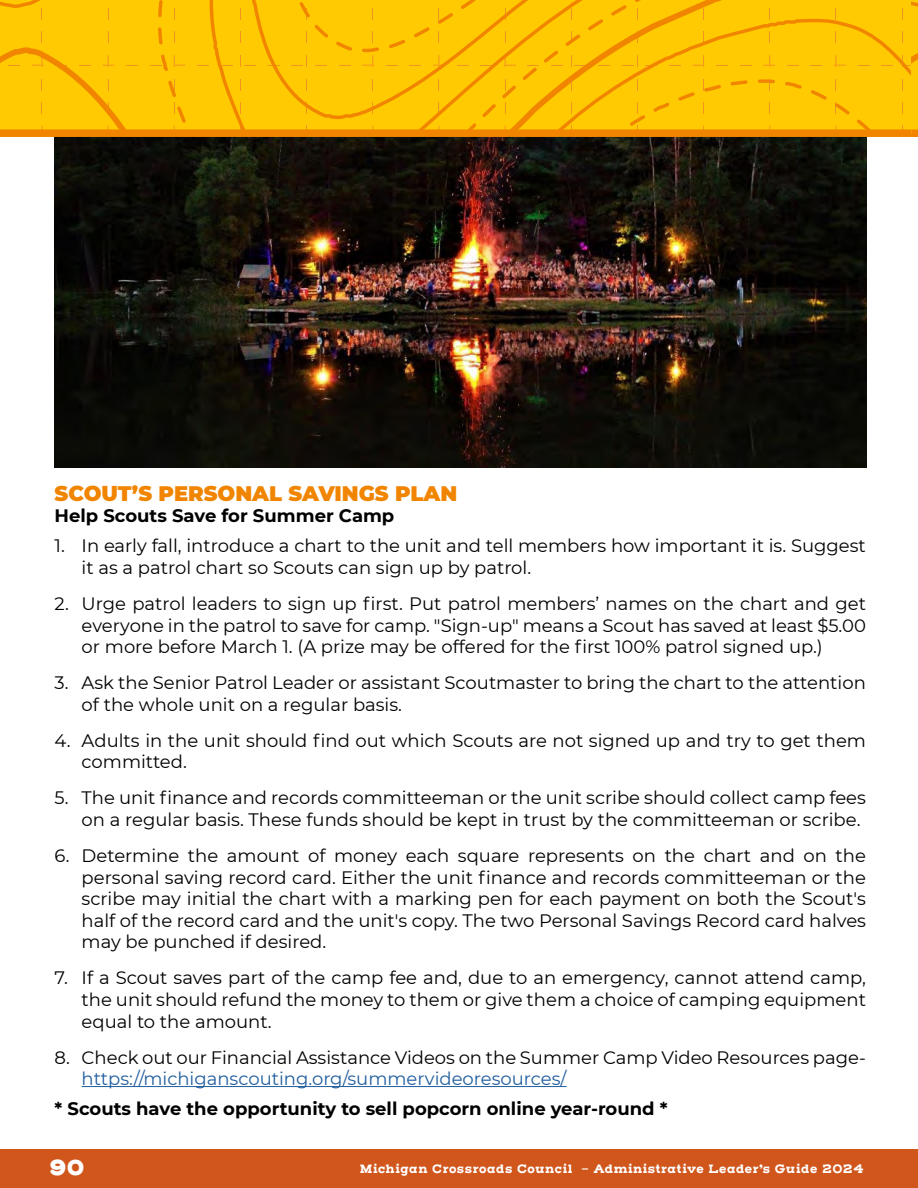
<style>
.page{position:relative;width:918px;height:1188px;background:#fff}
.page>*{position:absolute;margin:0;border:0;box-sizing:border-box;transform-origin:0 0}
.t1{font:900 21px "Montserrat";color:#f18500}
.t2{font:900 21px "Henderson Slab Basic";color:#fff}
.t3{font:18px/21.6px "Montserrat";color:#000}
.t4{font:700 18px "Montserrat";color:#000}
.t5{font:18px "Montserrat";color:#215e9e}
.t6{font:700 12px "Henderson Slab Basic";color:#fff}
</style>
<div class="page">
<div style="left:0;top:1149px;width:918px;height:39px;background:#d0561c"></div>
<img style="left:54px;top:137px;width:813px;height:330px">
<div style="left:183px;top:0;width:719px;height:18px;background:#ffca02"></div>
<svg style="left:0;top:18px;width:902px;height:111px;background:#fec602"></svg>
<svg style="left:857px;top:119px;width:14px;height:10px"></svg>
<svg style="left:835px;top:102px;width:15px;height:13px"></svg>
<svg style="left:817px;top:90px;width:10px;height:10px"></svg>
<div style="left:523px;top:120px;width:229px;height:9px;background:#ffca02"></div>
<svg style="left:249px;top:0;width:568px;height:120px;background:#fdc402"></svg>
<svg style="left:414px;top:27px;width:16px;height:10px"></svg>
<svg style="left:438px;top:8px;width:15px;height:16px"></svg>
<svg style="left:300px;top:2px;width:28px;height:41px"></svg>
<svg style="left:336px;top:41px;width:16px;height:10px"></svg>
<svg style="left:362px;top:32px;width:17px;height:35px"></svg>
<svg style="left:389px;top:40px;width:16px;height:8px"></svg>
<svg style="left:461px;top:0;width:15px;height:9px"></svg>
<svg style="left:0;top:0;width:183px;height:20px;background:#fec502"></svg>
<div style="left:0;top:129px;width:918px;height:8px;background:#f18500"></div>
<hr style="left:82px;top:1086px;width:485px;height:1px;background:#215e9e">
<svg style="left:902px;top:0;width:16px;height:130px;background:#fdc402"></svg>
<div style="left:911px;top:129px;width:7px;height:8px;background:#f18500"></div>
<p class="t1" style="left:55px;top:478px;width:404px">SCOUT’S PERSONAL SAVINGS PLAN</p>
<p class="t4" style="left:55px;top:503px;width:341px">Help Scouts Save for Summer Camp</p>
<p class="t3" style="left:82px;top:535px;width:786px;text-indent:-27px">1. In early fall, introduce a chart to the unit and tell members how important it is. Suggest it as a patrol chart so Scouts can sign up by patrol.</p>
<p class="t3" style="left:82px;top:592px;width:786px;text-align:justify;text-indent:-27px">2. Urge patrol leaders to sign up first. Put patrol members’ names on the chart and get everyone in the patrol to save for camp. "Sign-up" means a Scout has saved at least $5.00 or more before March 1. (A prize may be offered for the first 100% patrol signed up.)</p>
<p class="t3" style="left:82px;top:671px;width:786px;text-indent:-27px">3. Ask the Senior Patrol Leader or assistant Scoutmaster to bring the chart to the attention of the whole unit on a regular basis.</p>
<p class="t3" style="left:82px;top:729px;width:786px;text-indent:-27px">4. Adults in the unit should find out which Scouts are not signed up and try to get them committed.</p>
<p class="t3" style="left:82px;top:787px;width:786px;text-indent:-27px">5. The unit finance and records committeeman or the unit scribe should collect camp fees on a regular basis. These funds should be kept in trust by the committeeman or scribe.</p>
<p class="t3" style="left:82px;top:844px;width:786px;text-align:justify;text-indent:-27px">6. Determine the amount of money each square represents on the chart and on the personal saving record card. Either the unit finance and records committeeman or the scribe may initial the chart with a marking pen for each payment on both the Scout's half of the record card and the unit's copy. The two Personal Savings Record card halves may be punched if desired.</p>
<p class="t3" style="left:82px;top:967px;width:786px;text-align:justify;text-indent:-27px">7. If a Scout saves part of the camp fee and, due to an emergency, cannot attend camp, the unit should refund the money to them or give them a choice of camping equipment equal to the amount.</p>
<p class="t3" style="left:55px;top:1046px;width:813px">8. Check out our Financial Assistance Videos on the Summer Camp Video Resources page-</p>
<p class="t5" style="left:82px;top:1066px;width:487px">https://michiganscouting.org/summervideoresources/</p>
<p class="t4" style="left:55px;top:1096px;width:615px">* Scouts have the opportunity to sell popcorn online year-round *</p>
<p class="t2" style="left:49px;top:1153px;width:37px">90</p>
<p class="t6" style="left:359px;top:1161px;width:506px">Michigan Crossroads Council - Administrative Leader’s Guide 2024</p>
</div>
